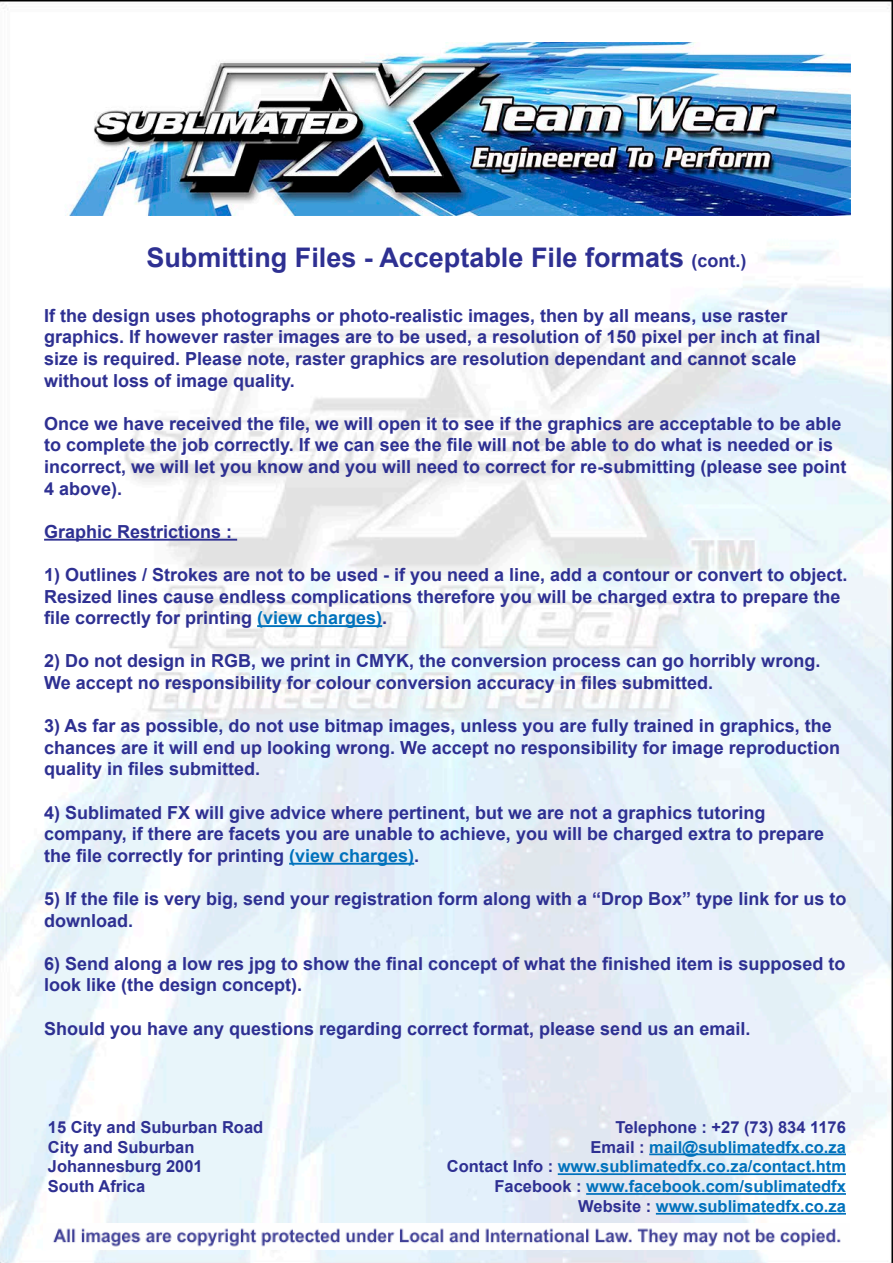
<style>
.page{position:relative;width:893px;height:1263px;background:#fff}
.page>*{position:absolute;margin:0;border:0;box-sizing:border-box;transform-origin:0 0}
.t1{font:700 27px "Arial";color:#2e3092}
.t2{font:700 18px/21.6px "Arial";color:#2e3092}
.t3{font:700 16.5px "Arial";color:#0072bc}
.t4{font:700 16.5px "Arial";color:#2e3092}
.s1{font-size:18px}
.s2{color:#0072bc}
.s3{color:#2e3092}
</style>
<div class="page">
<img style="left:0;top:0;width:893px;height:1263px">
<img style="left:44px;top:1224px;width:805px;height:25px">
<hr style="left:649px;top:1153px;width:197px;height:2px;background:#0072bc">
<hr style="left:558px;top:1173px;width:288px;height:2px;background:#0072bc">
<hr style="left:586px;top:1193px;width:260px;height:2px;background:#0072bc">
<hr style="left:656px;top:1213px;width:190px;height:1px;background:#0072bc">
<img style="left:43px;top:43px;width:807px;height:172px">
<hr style="left:44px;top:539px;width:193px;height:2px;background:#2e3092">
<hr style="left:257px;top:625px;width:125px;height:2px;background:#0072bc">
<hr style="left:289px;top:863px;width:125px;height:2px;background:#0072bc">
<p class="t1" style="left:146px;top:240px;width:602px">Submitting Files - Acceptable File formats <span class="s1">(cont.)</span></p>
<p class="t2" style="left:44px;top:305px;width:778px">If the design uses photographs or photo-realistic images, then by all means, use raster graphics. If however raster images are to be used, a resolution of 150 pixel per inch at final size is required. Please note, raster graphics are resolution dependant and cannot scale without loss of image quality.</p>
<p class="t2" style="left:44px;top:413px;width:804px">Once we have received the file, we will open it to see if the graphics are acceptable to be able to complete the job correctly. If we can see the file will not be able to do what is needed or is incorrect, we will let you know and you will need to correct for re-submitting (please see point 4 above).</p>
<p class="t2" style="left:44px;top:521px;width:190px">Graphic Restrictions :</p>
<p class="t2" style="left:44px;top:564px;width:805px">1) Outlines / Strokes are not to be used - if you need a line, add a contour or convert to object.<br>Resized lines cause endless complications therefore you will be charged extra to prepare the file correctly for printing <span class="s2">(view charges)</span>.</p>
<p class="t2" style="left:44px;top:651px;width:778px">2) Do not design in RGB, we print in CMYK, the conversion process can go horribly wrong.<br>We accept no responsibility for colour conversion accuracy in files submitted.</p>
<p class="t2" style="left:44px;top:716px;width:797px">3) As far as possible, do not use bitmap images, unless you are fully trained in graphics, the chances are it will end up looking wrong. We accept no responsibility for image reproduction quality in files submitted.</p>
<p class="t2" style="left:44px;top:802px;width:781px">4) Sublimated FX will give advice where pertinent, but we are not a graphics tutoring company, if there are facets you are unable to achieve, you will be charged extra to prepare the file correctly for printing <span class="s2">(view charges)</span>.</p>
<p class="t2" style="left:44px;top:888px;width:804px">5) If the file is very big, send your registration form along with a “Drop Box” type link for us to download.</p>
<p class="t2" style="left:44px;top:953px;width:803px">6) Send along a low res jpg to show the final concept of what the finished item is supposed to look like (the design concept).</p>
<p class="t2" style="left:44px;top:1018px;width:708px">Should you have any questions regarding correct format, please send us an email.</p>
<p class="t4" style="left:48px;top:1116px;width:217px">15 City and Suburban Road</p>
<p class="t4" style="left:48px;top:1136px;width:148px">City and Suburban</p>
<p class="t4" style="left:48px;top:1155px;width:156px">Johannesburg 2001</p>
<p class="t4" style="left:48px;top:1175px;width:99px">South Africa</p>
<p class="t4" style="left:616px;top:1116px;width:232px">Telephone : +27 (73) 834 1176</p>
<p class="t3" style="left:591px;top:1136px;width:257px"><span class="s3">Email :</span> mail@sublimatedfx.co.za</p>
<p class="t3" style="left:447px;top:1155px;width:401px"><span class="s3">Contact Info :</span> www.sublimatedfx.co.za/contact.htm</p>
<p class="t3" style="left:494px;top:1175px;width:353px"><span class="s3">Facebook :</span> www.facebook.com/sublimatedfx</p>
<p class="t3" style="left:578px;top:1195px;width:269px"><span class="s3">Website :</span> www.sublimatedfx.co.za</p>
</div>
